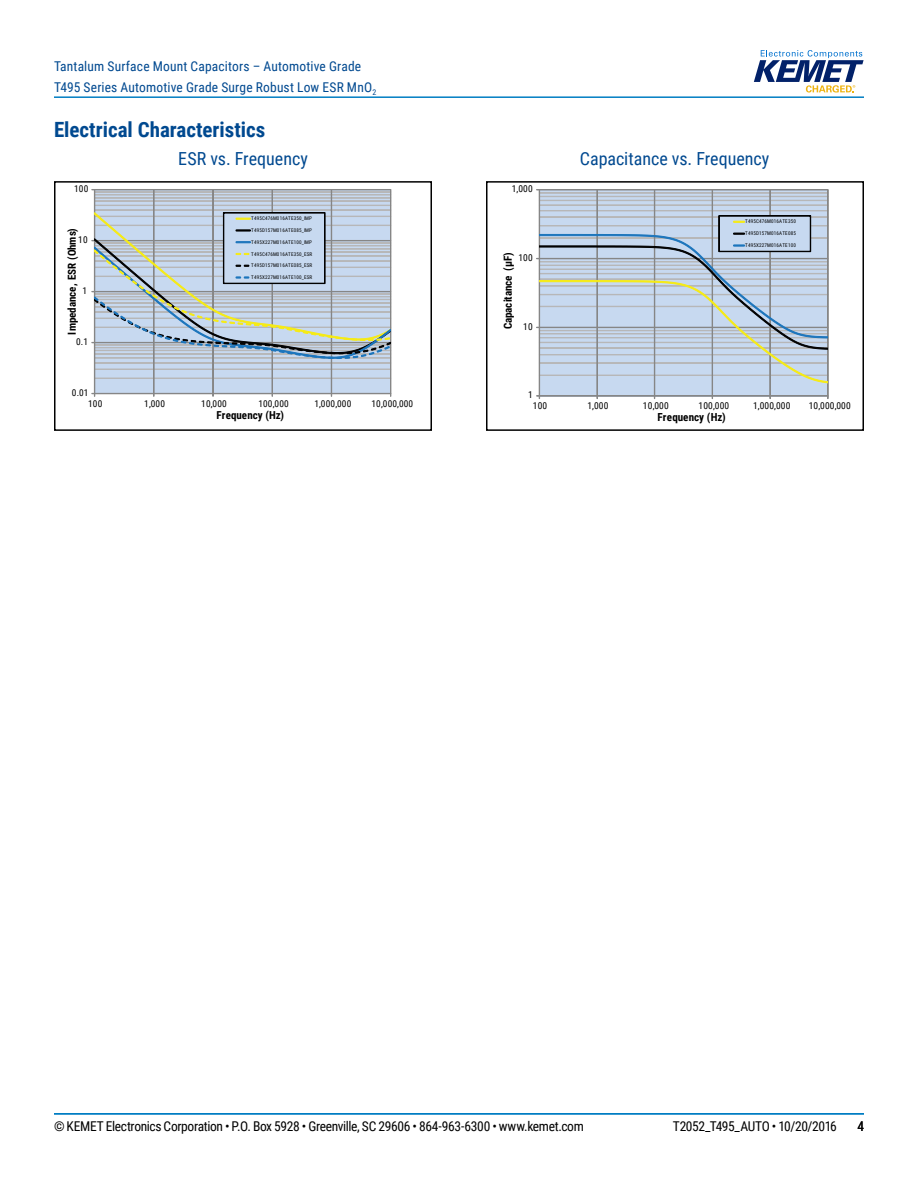
<style>
.page{position:relative;width:918px;height:1188px;background:#fff}
.page>*{position:absolute;margin:0;border:0;box-sizing:border-box;transform-origin:0 0}
.t1{font:700 21px "Roboto Condensed";color:#004990}
.t2{font:18px "Roboto Condensed";color:#004990}
.t3{font:13.5px "Roboto Condensed";letter-spacing:-.025em;color:#000}
.t4{font:13.5px/21px "Roboto Condensed";letter-spacing:.015em;color:#004990}
.t5{font:700 11.1px "Roboto Condensed";letter-spacing:-.01em;color:#010101}
.t6{font:700 11.1px "Roboto Condensed";letter-spacing:.01em;color:#010101}
.t7{font:700 10.95px "Roboto Condensed";letter-spacing:-.005em;color:#010101}
.t8{font:9.45px "Roboto Condensed";letter-spacing:.015em;color:#010101}
.t9{font:5.1px "Roboto Condensed";letter-spacing:.03em;color:#010101}
</style>
<div class="page">
<hr style="left:54px;top:1113px;width:810px;height:2px;background:#007dc3">
<hr style="left:54px;top:96px;width:810px;height:2px;background:#007dc3">
<svg style="left:754px;top:50px;width:110px;height:43px"></svg>
<div style="left:539px;top:190px;width:289px;height:206px;background:#c7d9f0"></div>
<hr style="left:539px;top:211px;width:289px;height:1px;background:#b7b7b8">
<div style="left:539px;top:192px;width:289px;height:2px;border:1px solid #b7b7b8"></div>
<div style="left:539px;top:196px;width:289px;height:1px;border:1px solid #b7b7b8"></div>
<div style="left:539px;top:200px;width:289px;height:1px;border:1px solid #b7b7b8"></div>
<div style="left:539px;top:205px;width:289px;height:1px;border:1px solid #b7b7b8"></div>
<div style="left:539px;top:210px;width:289px;height:1px;border:1px solid #b7b7b8"></div>
<hr style="left:539px;top:190px;width:289px;height:1px;background:#868686">
<div style="left:539px;top:189px;width:289px;height:1px;border:1px solid #868686"></div>
<hr style="left:828px;top:190px;width:1px;height:206px;background:#868686">
<div style="left:827px;top:189px;width:1px;height:207px;border:1px solid #868686"></div>
<div style="left:770px;top:189px;width:1px;height:207px;border:1px solid #868686"></div>
<div style="left:712px;top:189px;width:1px;height:207px;border:1px solid #868686"></div>
<div style="left:654px;top:189px;width:1px;height:207px;border:1px solid #868686"></div>
<div style="left:597px;top:189px;width:1px;height:207px;border:1px solid #868686"></div>
<div style="left:539px;top:189px;width:1px;height:207px;border:1px solid #868686"></div>
<hr style="left:539px;top:396px;width:289px;height:1px;background:#868686">
<div style="left:539px;top:395px;width:289px;height:1px;border:1px solid #868686"></div>
<svg style="left:536px;top:214px;width:292px;height:169px"></svg>
<div style="left:486px;top:181px;width:378px;height:250px;border:2px solid #000"></div>
<div style="left:94px;top:190px;width:297px;height:204px;background:#c7d9f0"></div>
<hr style="left:95px;top:195px;width:296px;height:1px;background:#b7b7b8">
<div style="left:94px;top:191px;width:297px;height:2px;border:1px solid #b7b7b8"></div>
<div style="left:94px;top:194px;width:297px;height:1px;border:1px solid #b7b7b8"></div>
<div style="left:94px;top:197px;width:297px;height:2px;border:1px solid #b7b7b8"></div>
<div style="left:94px;top:200px;width:297px;height:2px;border:1px solid #b7b7b8"></div>
<div style="left:94px;top:205px;width:297px;height:1px;border:1px solid #b7b7b8"></div>
<div style="left:94px;top:209px;width:297px;height:2px;border:1px solid #b7b7b8"></div>
<div style="left:94px;top:362px;width:297px;height:2px;border:1px solid #b7b7b8"></div>
<div style="left:94px;top:369px;width:297px;height:1px;border:1px solid #b7b7b8"></div>
<div style="left:94px;top:378px;width:297px;height:1px;border:1px solid #b7b7b8"></div>
<div style="left:94px;top:189px;width:297px;height:1px;border:1px solid #868686"></div>
<hr style="left:391px;top:190px;width:1px;height:204px;background:#868686">
<hr style="left:154px;top:190px;width:1px;height:204px;background:#868686">
<div style="left:390px;top:189px;width:1px;height:205px;border:1px solid #868686"></div>
<div style="left:331px;top:189px;width:1px;height:205px;border:1px solid #868686"></div>
<div style="left:272px;top:189px;width:1px;height:205px;border:1px solid #868686"></div>
<div style="left:212px;top:189px;width:2px;height:205px;border:1px solid #868686"></div>
<div style="left:153px;top:189px;width:1px;height:205px;border:1px solid #868686"></div>
<div style="left:94px;top:189px;width:1px;height:205px;border:1px solid #868686"></div>
<div style="left:94px;top:393px;width:297px;height:1px;border:1px solid #868686"></div>
<svg style="left:91px;top:211px;width:300px;height:148px"></svg>
<div style="left:54px;top:181px;width:378px;height:250px;border:2px solid #000"></div>
<h3 class="t4" style="left:54px;top:55px;width:324px">Tantalum Surface Mount Capacitors – Automotive Grade<br>T495 Series Automotive Grade Surge Robust Low ESR MnO<sub>2</sub></h3>
<h1 class="t1" style="left:54px;top:115px;width:213px">Electrical Characteristics</h1>
<h3 class="t8" style="left:74px;top:182px;width:16px">100</h3>
<h3 class="t7" style="left:64px;top:335px;width:108px;rotate:-90deg">Impedance, ESR (Ohms)</h3>
<h3 class="t8" style="left:78px;top:233px;width:11px">10</h3>
<h3 class="t8" style="left:83px;top:284px;width:6px">1</h3>
<h3 class="t8" style="left:76px;top:335px;width:13px">0.1</h3>
<h3 class="t8" style="left:72px;top:386px;width:18px">0.01</h3>
<h2 class="t2" style="left:178px;top:146px;width:131px">ESR vs. Frequency</h2>
<p class="t9" style="left:251px;top:215px;width:62px">T495C476M016ATE350_IMP</p>
<p class="t9" style="left:251px;top:227px;width:62px">T495D157M016ATE085_IMP</p>
<p class="t9" style="left:251px;top:238px;width:62px">T495X227M016ATE100_IMP</p>
<p class="t9" style="left:251px;top:250px;width:62px">T495C476M016ATE350_ESR</p>
<p class="t9" style="left:251px;top:262px;width:62px">T495D157M016ATE085_ESR</p>
<p class="t9" style="left:251px;top:274px;width:62px">T495X227M016ATE100_ESR</p>
<h3 class="t8" style="left:88px;top:397px;width:16px">100</h3>
<h3 class="t8" style="left:144px;top:397px;width:22px">1,000</h3>
<h3 class="t8" style="left:201px;top:397px;width:27px">10,000</h3>
<h3 class="t8" style="left:258px;top:397px;width:32px">100,000</h3>
<h3 class="t8" style="left:314px;top:397px;width:38px">1,000,000</h3>
<h3 class="t8" style="left:372px;top:397px;width:43px">10,000,000</h3>
<h3 class="t7" style="left:216px;top:407px;width:69px">Frequency (Hz)</h3>
<h3 class="t8" style="left:512px;top:182px;width:23px">1,000</h3>
<h3 class="t5" style="left:500px;top:329px;width:79px;rotate:-90deg">Capacitance (μF)</h3>
<h3 class="t8" style="left:518px;top:251px;width:16px">100</h3>
<h3 class="t8" style="left:523px;top:320px;width:11px">10</h3>
<h3 class="t8" style="left:528px;top:388px;width:6px">1</h3>
<h2 class="t2" style="left:580px;top:146px;width:191px">Capacitance vs. Frequency</h2>
<p class="t9" style="left:745px;top:218px;width:52px">T495C476M016ATE350</p>
<p class="t9" style="left:745px;top:230px;width:52px">T495D157M016ATE085</p>
<p class="t9" style="left:745px;top:242px;width:52px">T495X227M016ATE100</p>
<h3 class="t8" style="left:533px;top:399px;width:16px">100</h3>
<h3 class="t8" style="left:587px;top:399px;width:22px">1,000</h3>
<h3 class="t8" style="left:643px;top:399px;width:27px">10,000</h3>
<h3 class="t8" style="left:699px;top:399px;width:32px">100,000</h3>
<h3 class="t8" style="left:753px;top:399px;width:39px">1,000,000</h3>
<h3 class="t8" style="left:809px;top:399px;width:44px">10,000,000</h3>
<h3 class="t6" style="left:658px;top:409px;width:70px">Frequency (Hz)</h3>
<h3 class="t3" style="left:54px;top:1116px;width:531px">© KEMET Electronics Corporation • P.O. Box 5928 • Greenville, SC 29606 • 864-963-6300 • www.kemet.com</h3>
<h3 class="t3" style="left:673px;top:1116px;width:166px">T2052_T495_AUTO • 10/20/2016</h3>
<h3 class="t3" style="left:857px;top:1116px;width:8px">4</h3>
</div>
